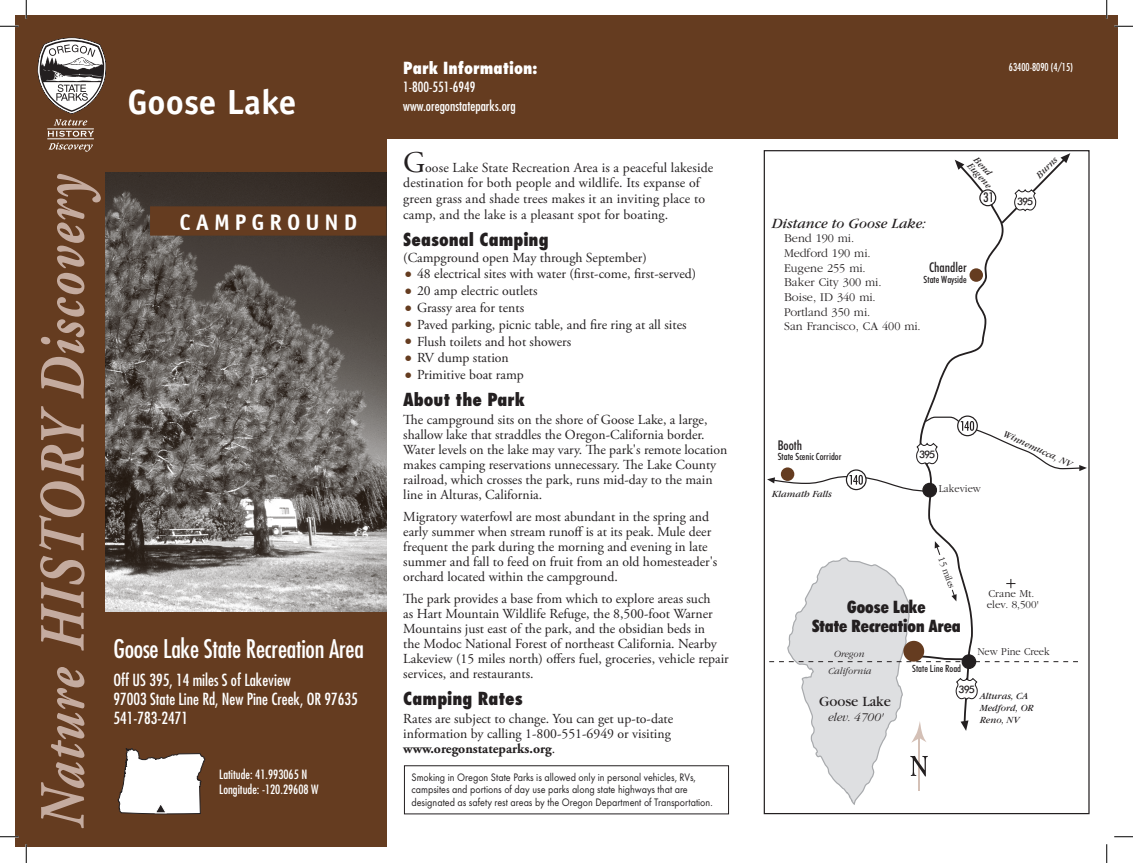
<style>
.page{position:relative;width:1133px;height:863px;background:#fff}
.page>*{position:absolute;margin:0;border:0;box-sizing:border-box;transform-origin:0 0}
.t1{font:700 35px "Officina Sans";color:#fff}
.t2{font:condensed 25px "Futura";letter-spacing:-.01em;color:#fff}
.t3{font:700 22.5px "Officina Sans";letter-spacing:.22em;color:#fff}
.t4{font:800 condensed 17.5px "Futura";color:#231f20}
.t5{font:900 condensed 17.12px/18.8px "Futura BT Extra";color:#231f20;text-align:center}
.t6{font:condensed 16.25px/18.8px "Futura";color:#fff}
.t7{font:800 condensed 16.25px "Futura";color:#fff}
.t8{font:italic 14.75px "Garamond";color:#231f20}
.t9{font:14.75px "Garamond";color:#231f20}
.Body{font:13.75px/15px "Adobe Garamond Pro";color:#231f20}
.Bullets{font:13.75px "Adobe Garamond Pro";color:#231f20}
.t10{font:condensed 13.75px/18.8px "Futura";color:#fff}
.t11{font:13.5px "Futura BT Medium Condensed";color:#231f20}
.t12{font:condensed 12.5px/15px "Futura";color:#fff}
.t13{font:300 12.25px/14.8px "Garamond";color:#231f20}
.t14{font:italic 300 12.25px "Garamond";color:#231f20}
.t15{font:11.25px/12.5px "Futura T";color:#231f20;scale:.9 1}
.t16{font:300 11px "Garamond";color:#231f20;scale:.95 1}
.t17{font:300 11px/10.8px "Garamond";color:#231f20}
.t18{font:condensed 10.62px "Futura";color:#fff;scale:.95 1}
.t19{font:10.38px "Futura BT Medium";letter-spacing:-.115em;color:#231f20}
.t20{font:10px "Futura BT Medium Condensed";color:#231f20}
.t21{font:italic 9.75px/11.8px "Garamond";color:#231f20}
.t22{font:italic 300 9.75px/16.4px "Garamond";color:#231f20;text-align:center}
.t23{font:300 9.75px "Garamond";color:#231f20}
.s1{font-size:30px}
.s2{font-size:20px;color:#653c20}
.s3{font-weight:700}
</style>
<div class="page">
<div style="left:15px;top:15px;width:1103px;height:124px;background:#653c20"></div>
<div style="left:15px;top:15px;width:371px;height:831px;background:#653c20"></div>
<svg style="left:41px;top:667px;width:43px;height:161px"></svg>
<svg style="left:39px;top:406px;width:46px;height:244px"></svg>
<svg style="left:41px;top:174px;width:60px;height:224px"></svg>
<svg style="left:922px;top:164px;width:82px;height:377px"></svg>
<svg style="left:954px;top:160px;width:10px;height:10px"></svg>
<div style="left:969px;top:268px;width:14px;height:14px;background:#653c20;border-radius:50%"></div>
<div style="left:979px;top:190px;width:16px;height:16px;background:#fff;border-radius:50%"></div>
<div style="left:979px;top:189px;width:17px;height:17px;border:1px solid #231f20;border-radius:50%"></div>
<div style="left:957px;top:415px;width:20px;height:21px;border:1px solid #231f20;border-radius:50%"></div>
<svg style="left:767px;top:416px;width:319px;height:76px"></svg>
<svg style="left:999px;top:153px;width:71px;height:72px"></svg>
<svg style="left:769px;top:541px;width:309px;height:264px"></svg>
<img style="left:105px;top:172px;width:281px;height:439px">
<svg style="left:38px;top:38px;width:68px;height:114px"></svg>
<div style="left:150px;top:206px;width:236px;height:29px;background:#653c20;border:1px solid #653c20"></div>
<svg style="left:117px;top:748px;width:88px;height:66px"></svg>
<div style="left:404px;top:765px;width:325px;height:49px;border:1px solid #231f20"></div>
<svg style="left:0;top:25px;width:19px;height:2px"></svg>
<svg style="left:1114px;top:25px;width:18px;height:2px"></svg>
<svg style="left:0;top:835px;width:19px;height:2px"></svg>
<svg style="left:1114px;top:836px;width:18px;height:1px"></svg>
<svg style="left:25px;top:0;width:2px;height:19px"></svg>
<svg style="left:25px;top:844px;width:2px;height:18px"></svg>
<svg style="left:1106px;top:0;width:1px;height:19px"></svg>
<svg style="left:1106px;top:844px;width:1px;height:18px"></svg>
<p class="t1" style="left:128px;top:80px;width:170px">Goose Lake</p>
<p class="t3" style="left:179px;top:208px;width:179px">CAMPGROUND</p>
<p class="t2" style="left:113px;top:633px;width:252px">Goose Lake State Recreation Area</p>
<p class="t6" style="left:113px;top:670px;width:246px">Off US 395, 14 miles S of Lakeview<br>97003 State Line Rd, New Pine Creek, OR 97635<br>541-783-2471</p>
<p class="t12" style="left:219px;top:766px;width:101px">Latitude: 41.993065 N<br>Longitude: -120.29608 W</p>
<p class="t7" style="left:403px;top:57px;width:136px">Park Information:</p>
<p class="t10" style="left:403px;top:78px;width:114px">1-800-551-6949 www.oregonstateparks.org</p>
<p class="Body" style="left:403px;top:160px;width:311px;line-height:15.6px"><span class="s1">G</span>oose Lake State Recreation Area is a peaceful lakeside destination for both people and wildlife. Its expanse of green grass and shade trees makes it an inviting place to camp, and the lake is a pleasant spot for boating.</p>
<p class="t4" style="left:403px;top:228px;width:147px">Seasonal Camping</p>
<p class="Body" style="left:403px;top:250px;width:245px">(Campground open May through September)</p>
<p class="Bullets" style="left:404px;top:266px;width:293px"><span class="s2">•</span> 48 electrical sites with water (first-come, first-served)</p>
<p class="Bullets" style="left:404px;top:282px;width:134px"><span class="s2">•</span> 20 amp electric outlets</p>
<p class="Bullets" style="left:404px;top:299px;width:121px"><span class="s2">•</span> Grassy area for tents</p>
<p class="Bullets" style="left:404px;top:316px;width:283px"><span class="s2">•</span> Paved parking, picnic table, and fire ring at all sites</p>
<p class="Bullets" style="left:404px;top:333px;width:168px"><span class="s2">•</span> Flush toilets and hot showers</p>
<p class="Bullets" style="left:404px;top:350px;width:106px"><span class="s2">•</span> RV dump station</p>
<p class="Bullets" style="left:404px;top:366px;width:121px"><span class="s2">•</span> Primitive boat ramp</p>
<p class="t4" style="left:403px;top:389px;width:123px">About the Park</p>
<p class="Body" style="left:403px;top:413px;width:325px">The campground sits on the shore of Goose Lake, a large, shallow lake that straddles the Oregon-California border.<br>Water levels on the lake may vary. The park's remote location makes camping reservations unnecessary. The Lake County railroad, which crosses the park, runs mid-day to the main line in Alturas, California.</p>
<p class="Body" style="left:403px;top:509px;width:315px">Migratory waterfowl are most abundant in the spring and early summer when stream runoff is at its peak. Mule deer frequent the park during the morning and evening in late summer and fall to feed on fruit from an old homesteader's orchard located within the campground.</p>
<p class="Body" style="left:403px;top:591px;width:327px">The park provides a base from which to explore areas such<br>as Hart Mountain Wildlife Refuge, the 8,500-foot Warner Mountains just east of the park, and the obsidian beds in<br>the Modoc National Forest of northeast California. Nearby Lakeview (15 miles north) offers fuel, groceries, vehicle repair services, and restaurants.</p>
<p class="t4" style="left:403px;top:687px;width:121px">Camping Rates</p>
<p class="Body" style="left:403px;top:711px;width:271px">Rates are subject to change. You can get up-to-date information by calling 1-800-551-6949 or visiting <span class="s3">www.oregonstateparks.org</span>.</p>
<p class="t15" style="left:411px;top:770px;width:336px">Smoking in Oregon State Parks is allowed only in personal vehicles, RVs, campsites and portions of day use parks along state highways that are designated as safety rest areas by the Oregon Department of Transportation.</p>
<p class="t18" style="left:1009px;top:61px;width:69px">63400-8090 (4/15)</p>
<p class="t21" style="left:978px;top:155px;width:33px;line-height:8.6px;rotate:48deg">Bend<br>Eugene</p>
<p class="t21" style="left:1033px;top:172px;width:28px;rotate:-45deg">Burns</p>
<p class="t8" style="left:772px;top:215px;width:155px">Distance to Goose Lake:</p>
<p class="t13" style="left:784px;top:231px;width:138px">Bend 190 mi.<br>Medford 190 mi.<br>Eugene 255 mi.<br>Baker City 300 mi.<br>Boise, ID 340 mi.<br>Portland 350 mi.<br>San Francisco, CA 400 mi.</p>
<p class="t11" style="left:929px;top:259px;width:39px">Chandler</p>
<p class="t20" style="left:923px;top:273px;width:45px">State Wayside</p>
<p class="t11" style="left:983px;top:189px;width:12px">31</p>
<p class="t19" style="left:1017px;top:195px;width:18px">395</p>
<p class="t11" style="left:777px;top:436px;width:26px">Booth</p>
<p class="t20" style="left:777px;top:451px;width:65px">State Scenic Corridor</p>
<p class="t19" style="left:919px;top:448px;width:18px">395</p>
<p class="t21" style="left:1006px;top:428px;width:76px;rotate:25deg">Winnemucca, NV</p>
<p class="t21" style="left:771px;top:488px;width:62px">Klamath Falls</p>
<p class="t16" style="left:939px;top:483px;width:46px">Lakeview</p>
<p class="t23" style="left:946px;top:555px;width:34px;rotate:70deg">15 miles</p>
<p class="t5" style="left:812px;top:597px;width:150px">Goose Lake<br>State Recreation Area</p>
<p class="t22" style="left:828px;top:646px;width:45px">Oregon<br>California</p>
<p class="t20" style="left:912px;top:662px;width:50px">State Line Road</p>
<p class="t17" style="left:986px;top:588px;width:54px">Crane Mt. elev. 8,500'</p>
<p class="t16" style="left:977px;top:646px;width:78px">New Pine Creek</p>
<p class="t9" style="left:819px;top:693px;width:74px">Goose Lake</p>
<p class="t14" style="left:828px;top:710px;width:56px">elev. 4700'</p>
<p class="t19" style="left:958px;top:683px;width:18px">395</p>
<p class="t21" style="left:979px;top:690px;width:56px">Alturas, CA<br>Medford, OR<br>Reno, NV</p>
</div>
